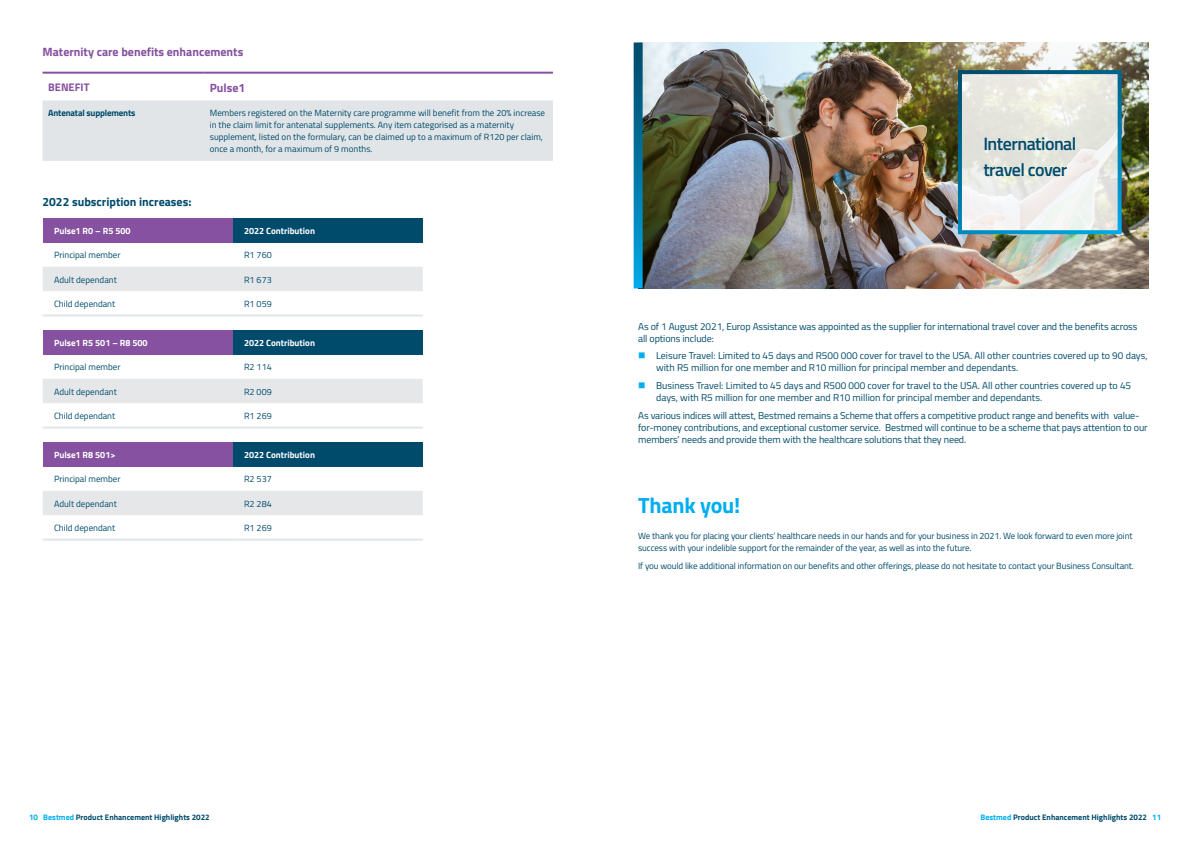
<style>
.page{position:relative;width:1191px;height:842px;background:#fff}
.page>*{position:absolute;margin:0;border:0;box-sizing:border-box;transform-origin:0 0}
.Paragraph{font:700 22px "Titillium Web";letter-spacing:-.01em;color:#00aeef}
.Paragraph-2{font:600 18px/26px "Titillium Web";letter-spacing:-.03em;color:#004b6c}
.Paragraph-3{font:700 12px "Titillium Web";color:#8551a0}
.Paragraph-4{font:700 12px "Titillium Web";color:#004b6c}
.t1{font:700 11px "Titillium Web";color:#8551a0}
.Paragraph-5{font:10px/12px "Titillium Web";letter-spacing:-.01em;color:#004b6c}
.Paragraph-6{font:9px/12px "Titillium Web";color:#004b6c}
.t2{font:700 9px "Titillium Web";color:#fff}
.Paragraph-7{font:700 9px "Titillium Web";letter-spacing:-.02em;color:#004b6c}
.t3{font:700 8px "Titillium Web";color:#004b6c}
.s1{color:#00aeef}
</style>
<div class="page">
<img style="left:642px;top:43px;width:506px;height:245px">
<svg style="left:963px;top:75px;width:153px;height:154px;fill:#ebeae2"></svg>
<div style="left:958px;top:70px;width:163px;height:164px;border:4px solid #fff"></div>
<svg style="left:633px;top:43px;width:9px;height:245px;background:#1280ab"></svg>
<div style="left:43px;top:100px;width:510px;height:61px;background:#e1e5e8"></div>
<hr style="left:43px;top:72px;width:161px;height:2px;background:#8551a0">
<hr style="left:204px;top:72px;width:349px;height:2px;background:#8551a0">
<div style="left:43px;top:218px;width:190px;height:24px;background:#8551a0"></div>
<div style="left:233px;top:218px;width:190px;height:24px;background:#004b6c"></div>
<div style="left:43px;top:267px;width:380px;height:24px;background:#e6e7e9"></div>
<hr style="left:43px;top:314px;width:190px;height:2px;background:#e1e5e8">
<hr style="left:233px;top:314px;width:190px;height:2px;background:#e1e5e8">
<div style="left:43px;top:330px;width:190px;height:24px;background:#8551a0"></div>
<div style="left:233px;top:330px;width:190px;height:24px;background:#004b6c"></div>
<div style="left:43px;top:379px;width:380px;height:24px;background:#e6e7e9"></div>
<hr style="left:43px;top:427px;width:190px;height:2px;background:#e1e5e8">
<hr style="left:233px;top:427px;width:190px;height:2px;background:#e1e5e8">
<div style="left:43px;top:442px;width:190px;height:24px;background:#8551a0"></div>
<div style="left:233px;top:442px;width:190px;height:24px;background:#004b6c"></div>
<div style="left:43px;top:491px;width:380px;height:24px;background:#e6e7e9"></div>
<hr style="left:43px;top:539px;width:190px;height:2px;background:#e1e5e8">
<hr style="left:233px;top:539px;width:190px;height:2px;background:#e1e5e8">
<p class="Paragraph-3" style="left:43px;top:43px;width:202px">Maternity care benefits enhancements</p>
<p class="t1" style="left:48px;top:79px;width:43px">BENEFIT</p>
<p class="Paragraph-3" style="left:210px;top:79px;width:37px">Pulse1</p>
<p class="Paragraph-7" style="left:48px;top:106px;width:89px">Antenatal supplements</p>
<p class="Paragraph-6" style="left:210px;top:107px;width:337px">Members registered on the Maternity care programme will benefit from the 20% increase in the claim limit for antenatal supplements. Any item categorised as a maternity supplement, listed on the formulary, can be claimed up to a maximum of R120 per claim, once a month, for a maximum of 9 months.</p>
<p class="Paragraph-4" style="left:43px;top:192px;width:150px">2022 subscription increases:</p>
<p class="t2" style="left:54px;top:224px;width:78px">Pulse1 R0 – R5 500</p>
<p class="t2" style="left:244px;top:224px;width:72px">2022 Contribution</p>
<p class="Paragraph-6" style="left:54px;top:249px;width:68px">Principal member</p>
<p class="Paragraph-6" style="left:244px;top:249px;width:29px">R1 760</p>
<p class="Paragraph-6" style="left:54px;top:273px;width:64px">Adult dependant</p>
<p class="Paragraph-6" style="left:244px;top:273px;width:29px">R1 673</p>
<p class="Paragraph-6" style="left:54px;top:297px;width:63px">Child dependant</p>
<p class="Paragraph-6" style="left:244px;top:297px;width:29px">R1 059</p>
<p class="t2" style="left:54px;top:336px;width:95px">Pulse1 R5 501 – R8 500</p>
<p class="t2" style="left:244px;top:336px;width:72px">2022 Contribution</p>
<p class="Paragraph-6" style="left:54px;top:361px;width:68px">Principal member</p>
<p class="Paragraph-6" style="left:244px;top:361px;width:29px">R2 114</p>
<p class="Paragraph-6" style="left:54px;top:385px;width:64px">Adult dependant</p>
<p class="Paragraph-6" style="left:244px;top:385px;width:29px">R2 009</p>
<p class="Paragraph-6" style="left:54px;top:409px;width:63px">Child dependant</p>
<p class="Paragraph-6" style="left:244px;top:409px;width:29px">R1 269</p>
<p class="t2" style="left:54px;top:448px;width:63px">Pulse1 R8 501&gt;</p>
<p class="t2" style="left:244px;top:448px;width:72px">2022 Contribution</p>
<p class="Paragraph-6" style="left:54px;top:473px;width:68px">Principal member</p>
<p class="Paragraph-6" style="left:244px;top:473px;width:29px">R2 537</p>
<p class="Paragraph-6" style="left:54px;top:497px;width:64px">Adult dependant</p>
<p class="Paragraph-6" style="left:244px;top:497px;width:29px">R2 284</p>
<p class="Paragraph-6" style="left:54px;top:521px;width:63px">Child dependant</p>
<p class="Paragraph-6" style="left:244px;top:521px;width:29px">R1 269</p>
<p class="Paragraph-2" style="left:983px;top:130px;width:95px">International travel cover</p>
<p class="Paragraph-5" style="left:638px;top:320px;width:501px">As of 1 August 2021, Europ Assistance was appointed as the supplier for international travel cover and the benefits across all options include:</p>
<p class="Paragraph-5" style="left:656px;top:349px;width:493px">Leisure Travel: Limited to 45 days and R500 000 cover for travel to the USA. All other countries covered up to 90 days, with R5 million for one member and R10 million for principal member and dependants.</p>
<p class="Paragraph-5" style="left:656px;top:379px;width:476px">Business Travel: Limited to 45 days and R500 000 cover for travel to the USA. All other countries covered up to 45 days, with R5 million for one member and R10 million for principal member and dependants.</p>
<p class="Paragraph-5" style="left:638px;top:409px;width:511px">As various indices will attest, Bestmed remains a Scheme that offers a competitive product range and benefits with value&shy;for-money contributions, and exceptional customer service. Bestmed will continue to be a scheme that pays attention to our members’ needs and provide them with the healthcare solutions that they need.</p>
<p class="Paragraph" style="left:638px;top:488px;width:104px">Thank you!</p>
<p class="Paragraph-6" style="left:638px;top:529px;width:496px">We thank you for placing your clients’ healthcare needs in our hands and for your business in 2021. We look forward to even more joint success with your indelible support for the remainder of the year, as well as into the future.</p>
<p class="Paragraph-6" style="left:638px;top:559px;width:497px">If you would like additional information on our benefits and other offerings, please do not hesitate to contact your Business Consultant.</p>
<p class="t3" style="left:29px;top:811px;width:182px"><span class="s1">10 Bestmed</span> Product Enhancement Highlights 2022</p>
<p class="t3" style="left:980px;top:811px;width:182px"><span class="s1">Bestmed</span> Product Enhancement Highlights 2022 <span class="s1">11</span></p>
</div>
